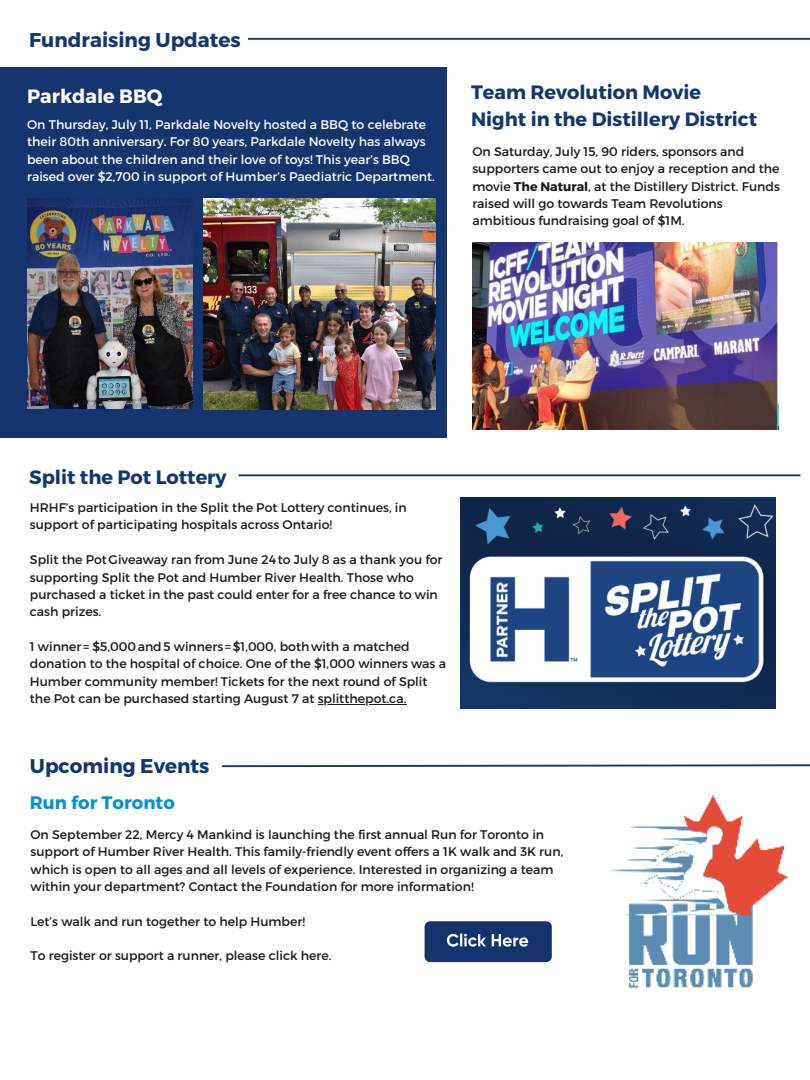
<style>
.page{position:relative;width:810px;height:1080px;background:#fff}
.page>*{position:absolute;margin:0;border:0;box-sizing:border-box;transform-origin:0 0}
.t1{font:700 19.94px "Montserrat";color:#153571}
.t2{font:700 19.31px/26.8px "Montserrat";color:#153571}
.t3{font:700 19.31px "Montserrat";color:#fff}
.t4{font:700 18.06px "Montserrat";color:#0094d3}
.t5{font:12.5px/17.4px "Montserrat";color:#18171a}
.t6{font:12.5px/17.4px "Montserrat";color:#fff}
.s1{font-weight:700}
</style>
<div class="page">
<div style="left:0;top:67px;width:447px;height:371px;background:#153571"></div>
<hr style="left:248px;top:38px;width:562px;height:2px;background:#153571">
<img style="left:27px;top:198px;width:165px;height:211px">
<img style="left:204px;top:199px;width:231px;height:210px">
<img style="left:472px;top:243px;width:306px;height:187px">
<img style="left:461px;top:497px;width:315px;height:212px">
<hr style="left:238px;top:474px;width:562px;height:2px;background:#153571">
<svg style="left:222px;top:764px;width:588px;height:4px"></svg>
<img style="left:610px;top:795px;width:179px;height:194px">
<hr style="left:318px;top:704px;width:88px;height:1px;background:#18171a">
<img style="left:424px;top:921px;width:128px;height:42px">
<h1 class="t1" style="left:29px;top:27px;width:213px">Fundraising Updates</h1>
<p class="t3" style="left:27px;top:84px;width:137px">Parkdale BBQ</p>
<p class="t6" style="left:27px;top:115px;width:409px">On Thursday, July 11, Parkdale Novelty hosted a BBQ to celebrate their 80th anniversary. For 80 years, Parkdale Novelty has always been about the children and their love of toys! This year’s BBQ raised over $2,700 in support of Humber’s Paediatric Department.</p>
<h1 class="t2" style="left:471px;top:78px;width:288px">Team Revolution Movie<br>Night in the Distillery District</h1>
<p class="t5" style="left:472px;top:142px;width:309px">On Saturday, July 15, 90 riders, sponsors and supporters came out to enjoy a reception and the movie <span class="s1">The Natural</span>, at the Distillery District. Funds raised will go towards Team Revolutions ambitious fundraising goal of $1M.</p>
<p class="t2" style="left:29px;top:463px;width:199px">Split the Pot Lottery</p>
<p class="t5" style="left:30px;top:498px;width:378px">HRHF’s participation in the Split the Pot Lottery continues, in support of participating hospitals across Ontario!</p>
<h1 class="t5" style="left:30px;top:550px;width:414px">Split the PotGiveaway ran from June 24to July 8 as a thank you for supporting Split the Pot and Humber River Health. Those who purchased a ticket in the past could enter for a free chance to win cash prizes.</h1>
<p class="t5" style="left:30px;top:637px;width:418px">1 winner = $5,000and5 winners =$1,000, bothwith a matched donation to the hospital of choice. One of the $1,000 winners was a Humber community member! Tickets for the next round of Split the Pot can be purchased starting August 7 at splitthepot.ca.</p>
<p class="t1" style="left:30px;top:753px;width:181px">Upcoming Events</p>
<p class="t4" style="left:30px;top:791px;width:146px">Run for Toronto</p>
<p class="t5" style="left:31px;top:825px;width:534px">On September 22, Mercy 4 Mankind is launching the first annual Run for Toronto in support of Humber River Health. This family-friendly event offers a 1K walk and 3K run, which is open to all ages and all levels of experience. Interested in organizing a team within your department? Contact the Foundation for more information!</p>
<p class="t5" style="left:31px;top:912px;width:276px">Let’s walk and run together to help Humber!</p>
<p class="t5" style="left:31px;top:947px;width:302px">To register or support a runner, please click here.</p>
</div>
